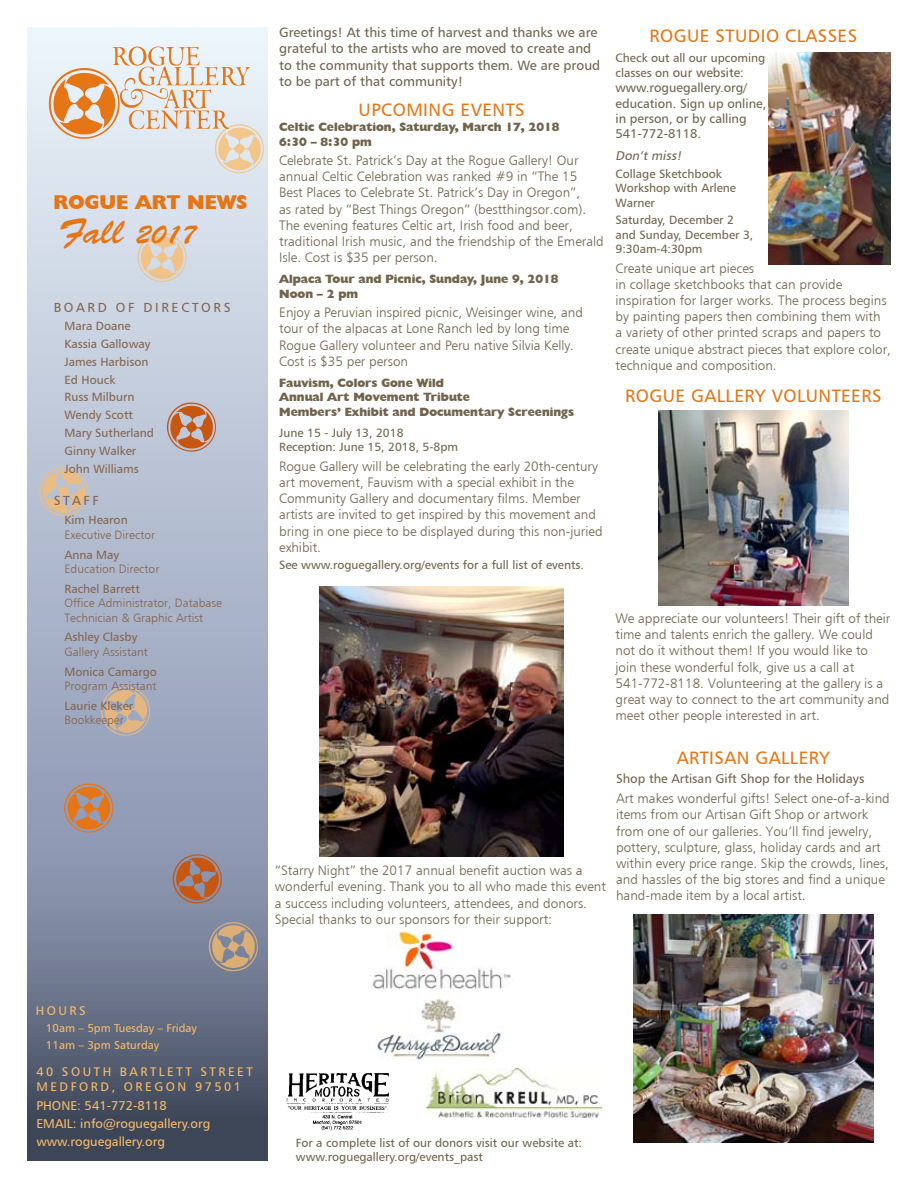
<style>
.page{position:relative;width:918px;height:1188px;background:#fff}
.page>*{position:absolute;margin:0;border:0;box-sizing:border-box;transform-origin:0 0}
.t1{font:36px "Brush Script Std";color:#e67516}
.t2{font:800 19.95px "Humanist 521 BT";letter-spacing:.01em;color:#e67516}
.t3{font:18px "Humanist 777 BT Roman B";letter-spacing:.025em;color:#e67516}
.t4{font:13.5px/16.2px "Humanist 777 BT Light B";color:#70644d}
.t5{font:13.5px/16.2px "Humanist 777 BT Roman B";color:#70644d}
.t6{font:13.2px "Humanist 777 BT Roman B";letter-spacing:.2em;color:#84644d}
.t7{font:12.9px/18.3px "Humanist 777 BT Roman B";color:#f9bc6c}
.t8{font:12.75px/15.3px "Humanist 777 BT Roman B";color:#70644d}
.t9{font:italic 12.75px "Humanist 777 BT Roman B";color:#70644d}
.t10{font:12.6px/15px "Humanist 777 BT Roman B";letter-spacing:.2em;color:#f9bc6c}
.t11{font:12px/14.4px "Humanist 777 BT Roman B";color:#70644d}
.t12{font:800 12px/14.4px "Humanist 521 BT";color:#70644d}
.t13{font:12px/17.9px "Humanist 777 BT Roman B";color:#84644d}
.t14{font:12px/14.4px "Humanist 777 BT Light B";color:#84644d}
.t15{font:11.4px/17px "Humanist 777 BT Roman B";color:#f9bc6c}
.s1{font-size:27px}
.s2{font-size:12px}
</style>
<div class="page">
<svg style="left:27px;top:27px;width:240px;height:1134px;background:#9da7ba"></svg>
<svg style="left:172px;top:853px;width:50px;height:51px;background:#a57765"></svg>
<svg style="left:208px;top:920px;width:51px;height:53px;background:#a3968b"></svg>
<svg style="left:39px;top:466px;width:50px;height:51px;background:#cebfae"></svg>
<svg style="left:167px;top:401px;width:50px;height:52px;background:#c2947e"></svg>
<svg style="left:64px;top:782px;width:50px;height:52px;background:#b88b6f"></svg>
<svg style="left:137px;top:231px;width:51px;height:53px;background:#dfd1be"></svg>
<svg style="left:99px;top:685px;width:52px;height:52px;background:#bbaea4"></svg>
<svg style="left:47px;top:45px;width:218px;height:129px;background:#e4d9ce"></svg>
<img style="left:319px;top:587px;width:245px;height:270px">
<img style="left:658px;top:411px;width:190px;height:195px">
<img style="left:376px;top:999px;width:128px;height:61px">
<img style="left:768px;top:53px;width:123px;height:211px">
<img style="left:370px;top:931px;width:141px;height:57px">
<img style="left:427px;top:1068px;width:175px;height:50px">
<img style="left:286px;top:1073px;width:103px;height:58px">
<img style="left:633px;top:915px;width:240px;height:228px">
<h2 class="t2" style="left:53px;top:190px;width:196px">ROGUE ART NEWS</h2>
<h1 class="t1" style="left:59px;top:211px;width:139px">Fall <span class="s1">2017</span></h1>
<p class="t6" style="left:54px;top:299px;width:179px">BOARD OF DIRECTORS</p>
<p class="t13" style="left:64px;top:317px;width:91px">Mara Doane<br>Kassia Galloway<br>James Harbison<br>Ed Houck<br>Russ Milburn<br>Wendy Scott<br>Mary Sutherland<br>Ginny Walker<br>John Williams</p>
<p class="t6" style="left:54px;top:492px;width:46px">STAFF</p>
<p class="t13" style="left:64px;top:511px;width:65px">Kim Hearon</p>
<p class="t14" style="left:64px;top:527px;width:92px">Executive Director</p>
<p class="t13" style="left:64px;top:545px;width:56px">Anna May</p>
<p class="t14" style="left:64px;top:561px;width:96px">Education Director</p>
<p class="t13" style="left:64px;top:579px;width:77px">Rachel Barrett</p>
<p class="t14" style="left:64px;top:596px;width:159px">Office Administrator, Database<br>Technician &amp; Graphic Artist</p>
<p class="t13" style="left:64px;top:628px;width:74px">Ashley Clasby</p>
<p class="t14" style="left:64px;top:644px;width:85px">Gallery Assistant</p>
<p class="t13" style="left:64px;top:662px;width:94px">Monica Camargo</p>
<p class="t14" style="left:64px;top:678px;width:94px">Program Assistant</p>
<p class="t13" style="left:64px;top:696px;width:70px">Laurie Kleker</p>
<p class="t14" style="left:64px;top:713px;width:61px">Bookkeeper</p>
<p class="t5" style="left:279px;top:24px;width:323px">Greetings! At this time of harvest and thanks we are grateful to the artists who are moved to create and to the community that supports them. We are proud to be part of that community!</p>
<h3 class="t3" style="left:358px;top:98px;width:168px">UPCOMING EVENTS</h3>
<p class="t12" style="left:279px;top:120px;width:282px">Celtic Celebration, Saturday, March 17, 2018<br>6:30 – 8:30 pm</p>
<p class="t4" style="left:279px;top:152px;width:326px">Celebrate St. Patrick’s Day at the Rogue Gallery! Our annual Celtic Celebration was ranked #9 in “The 15<br>Best Places to Celebrate St. Patrick’s Day in Oregon”,<br>as rated by “Best Things Oregon” (bestthingsor.com).<br>The evening features Celtic art, Irish food and beer, traditional Irish music, and the friendship of the Emerald Isle. Cost is $35 per person.</p>
<p class="t12" style="left:279px;top:272px;width:281px">Alpaca Tour and Picnic, Sunday, June 9, 2018<br>Noon – 2 pm</p>
<p class="t4" style="left:279px;top:304px;width:305px">Enjoy a Peruvian inspired picnic, Weisinger wine, and tour of the alpacas at Lone Ranch led by long time Rogue Gallery volunteer and Peru native Silvia Kelly.<br>Cost is $35 per person</p>
<p class="t12" style="left:279px;top:375px;width:296px">Fauvism, Colors Gone Wild<br>Annual Art Movement Tribute<br>Members’ Exhibit and Documentary Screenings</p>
<p class="t11" style="left:279px;top:425px;width:180px">June 15 - July 13, 2018<br>Reception: June 15, 2018, 5-8pm</p>
<p class="t4" style="left:279px;top:458px;width:325px">Rogue Gallery will be celebrating the early 20th-century art movement, Fauvism with a special exhibit in the Community Gallery and documentary films. Member artists are invited to get inspired by this movement and bring in one piece to be displayed during this non-juried exhibit.</p>
<p class="t11" style="left:279px;top:558px;width:306px">See www.roguegallery.org/events for a full list of events.</p>
<h3 class="t3" style="left:649px;top:24px;width:209px">ROGUE STUDIO CLASSES</h3>
<p class="t11" style="left:616px;top:50px;width:151px">Check out all our upcoming</p>
<p class="t8" style="left:616px;top:65px;width:152px"><span class="s2">classes on</span> our website: www.roguegallery.org/ education. Sign up online, in person, or by calling<br>541-772-8118.</p>
<p class="t9" style="left:616px;top:148px;width:70px">Don’t miss!</p>
<p class="t11" style="left:616px;top:166px;width:122px">Collage Sketchbook<br>Workshop with Arlene<br>Warner</p>
<p class="t11" style="left:616px;top:213px;width:139px">Saturday, December 2 and Sunday, December 3,<br>9:30am-4:30pm</p>
<p class="t4" style="left:616px;top:260px;width:277px">Create unique art pieces<br>in collage sketchbooks that can provide inspiration for larger works. The process begins by painting papers then combining them with<br>a variety of other printed scraps and papers to create unique abstract pieces that explore color, technique and composition.</p>
<h3 class="t3" style="left:625px;top:384px;width:258px">ROGUE GALLERY VOLUNTEERS</h3>
<p class="t4" style="left:616px;top:610px;width:276px">We appreciate our volunteers! Their gift of their time and talents enrich the gallery. We could not do it without them! If you would like to join these wonderful folk, give us a call at 541-772-8118. Volunteering at the gallery is a great way to connect to the art community and meet other people interested in art.</p>
<p class="t4" style="left:275px;top:862px;width:333px">“Starry Night” the 2017 annual benefit auction was a wonderful evening. Thank you to all who made this event a success including volunteers, attendees, and donors.<br>Special thanks to our sponsors for their support:</p>
<h3 class="t3" style="left:677px;top:746px;width:155px">ARTISAN GALLERY</h3>
<p class="t8" style="left:616px;top:770px;width:250px">Shop the Artisan Gift Shop for the Holidays</p>
<p class="t4" style="left:616px;top:790px;width:275px">Art makes wonderful gifts! Select one-of-a-kind items from our Artisan Gift Shop or artwork from one of our galleries. You’ll find jewelry, pottery, sculpture, glass, holiday cards and art within every price range. Skip the crowds, lines, and hassles of the big stores and find a unique hand-made item by a local artist.</p>
<p class="t10" style="left:36px;top:1003px;width:52px">HOURS</p>
<p class="t15" style="left:46px;top:1020px;width:153px">10am – 5pm Tuesday – Friday<br>11am – 3pm Saturday</p>
<p class="t10" style="left:36px;top:1064px;width:218px">40 SOUTH BARTLETT STREET<br>MEDFORD, OREGON 97501</p>
<p class="t7" style="left:36px;top:1096px;width:175px">PHONE: 541-772-8118<br>EMAIL: info@roguegallery.org www.roguegallery.org</p>
<p class="t11" style="left:296px;top:1135px;width:287px">For a complete list of our donors visit our website at: www.roguegallery.org/events_past</p>
</div>
